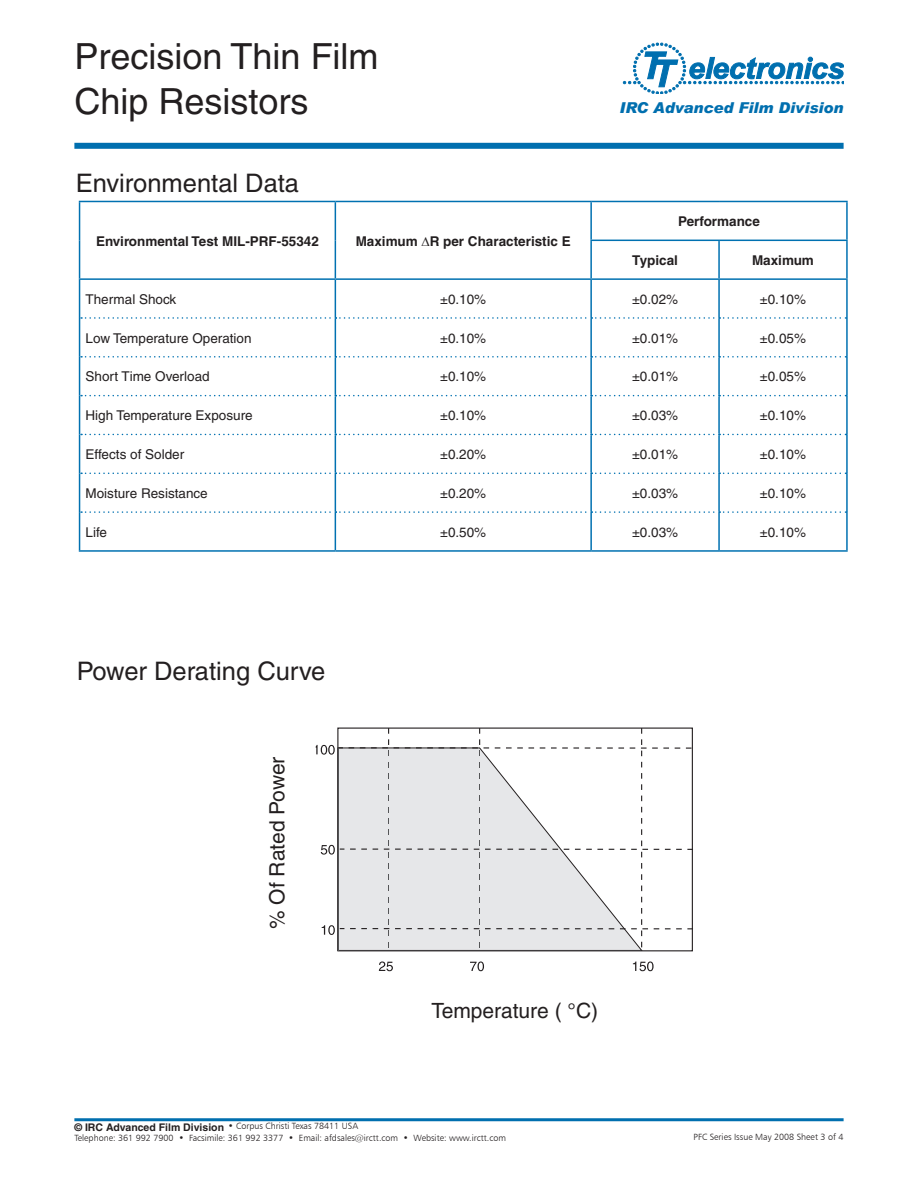
<style>
.page{position:relative;width:918px;height:1188px;background:#fff}
.page>*{position:absolute;margin:0;border:0;box-sizing:border-box;transform-origin:0 0}
.t1{font:36px/45px "Helvetica";color:#231f20}
.t2{font:25.5px "Helvetica";color:#231f20}
.t3{font:21px "Helvetica";color:#231f20}
.t4{font:italic 900 15px "Arial";color:#006faf}
.t5{font:13.5px "Helvetica";color:#231f20}
.t6{font:700 13.5px "Helvetica";color:#231f20}
.t7{font:9px/12px "Humanist 777 BT Light B";color:#231f20}
.s1{font-family:"Helvetica";font-weight:700;font-size:10.5px}
</style>
<div class="page">
<svg style="left:623px;top:43px;width:221px;height:51px"></svg>
<hr style="left:74px;top:1118px;width:770px;height:3px;background:#006faf">
<hr style="left:591px;top:201px;width:128px;height:1px;background:#0071b1">
<hr style="left:719px;top:201px;width:129px;height:1px;background:#0071b1">
<hr style="left:846px;top:202px;width:2px;height:38px;background:#0071b1">
<hr style="left:718px;top:241px;width:2px;height:37px;background:#0071b1">
<hr style="left:846px;top:241px;width:2px;height:37px;background:#0071b1">
<hr style="left:79px;top:201px;width:256px;height:1px;background:#0071b1">
<hr style="left:79px;top:202px;width:1px;height:38px;background:#0071b1">
<hr style="left:335px;top:201px;width:256px;height:1px;background:#0071b1">
<hr style="left:335px;top:202px;width:1px;height:38px;background:#0071b1">
<hr style="left:590px;top:202px;width:2px;height:38px;background:#0071b1">
<hr style="left:79px;top:240px;width:1px;height:38px;background:#0071b1">
<hr style="left:335px;top:240px;width:1px;height:38px;background:#0071b1">
<hr style="left:590px;top:241px;width:2px;height:37px;background:#0071b1">
<hr style="left:79px;top:318px;width:1px;height:39px;background:#0071b1">
<hr style="left:335px;top:319px;width:1px;height:37px;background:#0071b1">
<hr style="left:79px;top:512px;width:1px;height:38px;background:#0071b1">
<hr style="left:335px;top:513px;width:1px;height:37px;background:#0071b1">
<hr style="left:79px;top:550px;width:256px;height:2px;background:#0071b1">
<hr style="left:335px;top:550px;width:256px;height:2px;background:#0071b1">
<hr style="left:590px;top:240px;width:129px;height:1px;background:#0071b1">
<hr style="left:719px;top:240px;width:129px;height:1px;background:#0071b1">
<hr style="left:590px;top:319px;width:2px;height:37px;background:#0071b1">
<hr style="left:718px;top:319px;width:2px;height:37px;background:#0071b1">
<hr style="left:846px;top:318px;width:2px;height:39px;background:#0071b1">
<hr style="left:590px;top:513px;width:2px;height:37px;background:#0071b1">
<hr style="left:718px;top:513px;width:2px;height:37px;background:#0071b1">
<hr style="left:846px;top:512px;width:2px;height:38px;background:#0071b1">
<hr style="left:591px;top:550px;width:128px;height:2px;background:#0071b1">
<hr style="left:719px;top:550px;width:129px;height:2px;background:#0071b1">
<hr style="left:79px;top:278px;width:256px;height:2px;background:#0071b1">
<hr style="left:79px;top:280px;width:1px;height:38px;background:#0071b1">
<hr style="left:335px;top:278px;width:256px;height:2px;background:#0071b1">
<hr style="left:335px;top:280px;width:1px;height:37px;background:#0071b1">
<hr style="left:591px;top:278px;width:128px;height:2px;background:#0071b1">
<hr style="left:590px;top:280px;width:2px;height:37px;background:#0071b1">
<hr style="left:719px;top:278px;width:129px;height:2px;background:#0071b1">
<hr style="left:718px;top:280px;width:2px;height:37px;background:#0071b1">
<hr style="left:846px;top:280px;width:2px;height:38px;background:#0071b1">
<svg style="left:81px;top:317px;width:765px;height:2px"></svg>
<svg style="left:81px;top:356px;width:765px;height:2px"></svg>
<svg style="left:81px;top:395px;width:765px;height:1px"></svg>
<svg style="left:81px;top:434px;width:765px;height:1px"></svg>
<svg style="left:81px;top:473px;width:765px;height:1px"></svg>
<svg style="left:81px;top:511px;width:765px;height:2px"></svg>
<hr style="left:79px;top:357px;width:1px;height:39px;background:#0071b1">
<hr style="left:335px;top:358px;width:1px;height:37px;background:#0071b1">
<hr style="left:590px;top:358px;width:2px;height:37px;background:#0071b1">
<hr style="left:718px;top:358px;width:2px;height:37px;background:#0071b1">
<hr style="left:846px;top:357px;width:2px;height:39px;background:#0071b1">
<hr style="left:79px;top:396px;width:1px;height:38px;background:#0071b1">
<hr style="left:335px;top:396px;width:1px;height:38px;background:#0071b1">
<hr style="left:590px;top:396px;width:2px;height:38px;background:#0071b1">
<hr style="left:718px;top:396px;width:2px;height:38px;background:#0071b1">
<hr style="left:846px;top:396px;width:2px;height:38px;background:#0071b1">
<hr style="left:79px;top:434px;width:1px;height:39px;background:#0071b1">
<hr style="left:335px;top:435px;width:1px;height:38px;background:#0071b1">
<hr style="left:590px;top:435px;width:2px;height:38px;background:#0071b1">
<hr style="left:718px;top:435px;width:2px;height:38px;background:#0071b1">
<hr style="left:846px;top:434px;width:2px;height:39px;background:#0071b1">
<hr style="left:79px;top:473px;width:1px;height:39px;background:#0071b1">
<hr style="left:335px;top:474px;width:1px;height:37px;background:#0071b1">
<hr style="left:590px;top:474px;width:2px;height:37px;background:#0071b1">
<hr style="left:718px;top:474px;width:2px;height:37px;background:#0071b1">
<hr style="left:846px;top:473px;width:2px;height:39px;background:#0071b1">
<svg style="left:379px;top:961px;width:14px;height:10px"></svg>
<svg style="left:470px;top:961px;width:14px;height:10px"></svg>
<svg style="left:633px;top:961px;width:21px;height:10px"></svg>
<svg style="left:315px;top:728px;width:378px;height:223px"></svg>
<div style="left:74px;top:143px;width:770px;height:6px;background:#006faf"></div>
<h1 class="t1" style="left:74px;top:34px;width:306px">Precision Thin Film<br>Chip Resistors</h1>
<h2 class="t2" style="left:76px;top:168px;width:225px">Environmental Data</h2>
<p class="t6" style="left:96px;top:233px;width:224px">Environmental Test MIL-PRF-55342</p>
<p class="t6" style="left:356px;top:233px;width:217px">Maximum ∆R per Characteristic E</p>
<p class="t4" style="left:620px;top:98px;width:226px">IRC Advanced Film Division</p>
<p class="t6" style="left:678px;top:213px;width:83px">Performance</p>
<p class="t6" style="left:632px;top:252px;width:47px">Typical</p>
<p class="t6" style="left:752px;top:252px;width:63px">Maximum</p>
<p class="t5" style="left:86px;top:291px;width:92px">Thermal Shock</p>
<p class="t5" style="left:440px;top:291px;width:48px">±0.10%</p>
<p class="t5" style="left:632px;top:291px;width:48px">±0.02%</p>
<p class="t5" style="left:760px;top:291px;width:48px">±0.10%</p>
<p class="t5" style="left:86px;top:330px;width:168px">Low Temperature Operation</p>
<p class="t5" style="left:440px;top:330px;width:48px">±0.10%</p>
<p class="t5" style="left:632px;top:330px;width:48px">±0.01%</p>
<p class="t5" style="left:760px;top:330px;width:48px">±0.05%</p>
<p class="t5" style="left:86px;top:369px;width:126px">Short Time Overload</p>
<p class="t5" style="left:440px;top:369px;width:48px">±0.10%</p>
<p class="t5" style="left:632px;top:369px;width:48px">±0.01%</p>
<p class="t5" style="left:760px;top:369px;width:48px">±0.05%</p>
<p class="t5" style="left:86px;top:408px;width:169px">High Temperature Exposure</p>
<p class="t5" style="left:440px;top:408px;width:48px">±0.10%</p>
<p class="t5" style="left:632px;top:408px;width:48px">±0.03%</p>
<p class="t5" style="left:760px;top:408px;width:48px">±0.10%</p>
<p class="t5" style="left:86px;top:447px;width:100px">Effects of Solder</p>
<p class="t5" style="left:440px;top:447px;width:48px">±0.20%</p>
<p class="t5" style="left:632px;top:447px;width:48px">±0.01%</p>
<p class="t5" style="left:760px;top:447px;width:48px">±0.10%</p>
<p class="t5" style="left:86px;top:485px;width:124px">Moisture Resistance</p>
<p class="t5" style="left:440px;top:485px;width:48px">±0.20%</p>
<p class="t5" style="left:632px;top:485px;width:48px">±0.03%</p>
<p class="t5" style="left:760px;top:485px;width:48px">±0.10%</p>
<p class="t5" style="left:86px;top:524px;width:23px">Life</p>
<p class="t5" style="left:440px;top:524px;width:48px">±0.50%</p>
<p class="t5" style="left:632px;top:524px;width:48px">±0.03%</p>
<p class="t5" style="left:760px;top:524px;width:48px">±0.10%</p>
<h2 class="t2" style="left:77px;top:656px;width:250px">Power Derating Curve</h2>
<h3 class="t3" style="left:265px;top:929px;width:174px;rotate:-90deg">% Of Rated Power</h3>
<h3 class="t3" style="left:431px;top:998px;width:168px">Temperature ( °C)</h3>
<p class="t7" style="left:74px;top:1120px;width:433px"><span class="s1">© IRC Advanced Film Division</span> • Corpus Christi Texas 78411 USA<br>Telephone: 361 992 7900 • Facsimile: 361 992 3377 • Email: afdsales@irctt.com • Website: www.irctt.com</p>
<p class="t7" style="left:694px;top:1131px;width:152px">PFC Series Issue May 2008 Sheet 3 of 4</p>
</div>
